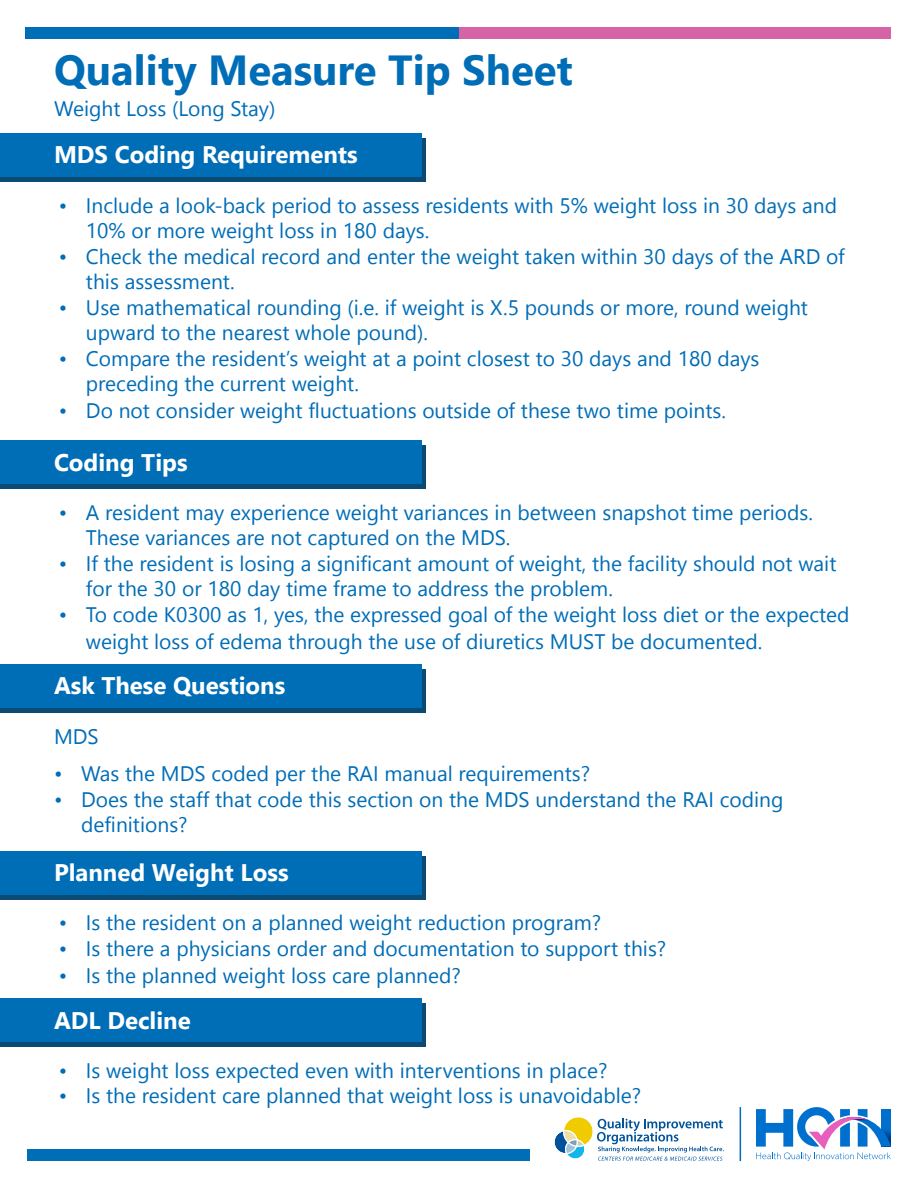
<style>
.page{position:relative;width:918px;height:1188px;background:#fff}
.page>*{position:absolute;margin:0;border:0;box-sizing:border-box;transform-origin:0 0}
.t1{font:700 42px "Nirmala UI";color:#006db7}
.t2{font:700 24px "Nirmala UI";color:#fff}
.t3{font:21px/25.5px "Nirmala UI";color:#006db7}
</style>
<div class="page">
<div style="left:26px;top:27px;width:433px;height:11px;background:#006db7"></div>
<div style="left:459px;top:27px;width:432px;height:11px;background:#d663a6"></div>
<div style="left:0;top:139px;width:426px;height:43px;background:#0b4a72"></div>
<div style="left:0;top:134px;width:421px;height:43px;background:#006db7"></div>
<div style="left:0;top:669px;width:426px;height:44px;background:#0b4a72"></div>
<div style="left:0;top:664px;width:421px;height:44px;background:#006db7"></div>
<div style="left:0;top:446px;width:426px;height:43px;background:#0b4a72"></div>
<div style="left:0;top:441px;width:421px;height:43px;background:#006db7"></div>
<svg style="left:0;top:856px;width:426px;height:43px;background:#08507f"></svg>
<div style="left:0;top:851px;width:421px;height:43px;background:#006db7"></div>
<div style="left:0;top:1004px;width:426px;height:43px;background:#0b4a72"></div>
<div style="left:0;top:999px;width:421px;height:43px;background:#006db7"></div>
<div style="left:27px;top:1150px;width:502px;height:11px;background:#006db7"></div>
<svg style="left:756px;top:1107px;width:135px;height:54px"></svg>
<svg style="left:554px;top:1117px;width:170px;height:44px"></svg>
<hr style="left:740px;top:1107px;width:1px;height:54px;background:#006db7">
<p class="t1" style="left:54px;top:34px;width:520px">Quality Measure Tip Sheet</p>
<p class="t3" style="left:54px;top:95px;width:223px">Weight Loss (Long Stay)</p>
<p class="t2" style="left:54px;top:134px;width:305px">MDS Coding Requirements</p>
<p class="t3" style="left:86px;top:191px;width:753px;text-indent:-27px">• Include a look-back period to assess residents with 5% weight loss in 30 days and<br>10% or more weight loss in 180 days.</p>
<p class="t3" style="left:86px;top:242px;width:760px;text-indent:-27px">• Check the medical record and enter the weight taken within 30 days of the ARD of this assessment.</p>
<p class="t3" style="left:86px;top:293px;width:724px;text-indent:-27px">• Use mathematical rounding (i.e. if weight is X.5 pounds or more, round weight upward to the nearest whole pound).</p>
<p class="t3" style="left:86px;top:344px;width:675px;text-indent:-27px">• Compare the resident’s weight at a point closest to 30 days and 180 days preceding the current weight.</p>
<p class="t3" style="left:59px;top:397px;width:669px">• Do not consider weight fluctuations outside of these two time points.</p>
<p class="t2" style="left:54px;top:442px;width:135px">Coding Tips</p>
<p class="t3" style="left:86px;top:498px;width:729px;text-indent:-27px">• A resident may experience weight variances in between snapshot time periods.<br>These variances are not captured on the MDS.</p>
<p class="t3" style="left:86px;top:549px;width:752px;text-indent:-27px">• If the resident is losing a significant amount of weight, the facility should not wait for the 30 or 180 day time frame to address the problem.</p>
<p class="t3" style="left:86px;top:599px;width:765px;line-height:27px;text-indent:-27px">• To code K0300 as 1, yes, the expressed goal of the weight loss diet or the expected weight loss of edema through the use of diuretics MUST be documented.</p>
<p class="t2" style="left:54px;top:665px;width:233px">Ask These Questions</p>
<p class="t3" style="left:54px;top:722px;width:46px">MDS</p>
<p class="t3" style="left:54px;top:759px;width:538px">• Was the MDS coded per the RAI manual requirements?</p>
<p class="t3" style="left:81px;top:785px;width:704px;text-indent:-27px">• Does the staff that code this section on the MDS understand the RAI coding definitions?</p>
<p class="t2" style="left:54px;top:852px;width:236px">Planned Weight Loss</p>
<p class="t3" style="left:59px;top:908px;width:544px">• Is the resident on a planned weight reduction program?</p>
<p class="t3" style="left:59px;top:934px;width:609px">• Is there a physicians order and documentation to support this?</p>
<p class="t3" style="left:59px;top:961px;width:403px">• Is the planned weight loss care planned?</p>
<p class="t2" style="left:54px;top:1000px;width:138px">ADL Decline</p>
<p class="t3" style="left:59px;top:1056px;width:550px">• Is weight loss expected even with interventions in place?</p>
<p class="t3" style="left:59px;top:1082px;width:584px">• Is the resident care planned that weight loss is unavoidable?</p>
</div>
